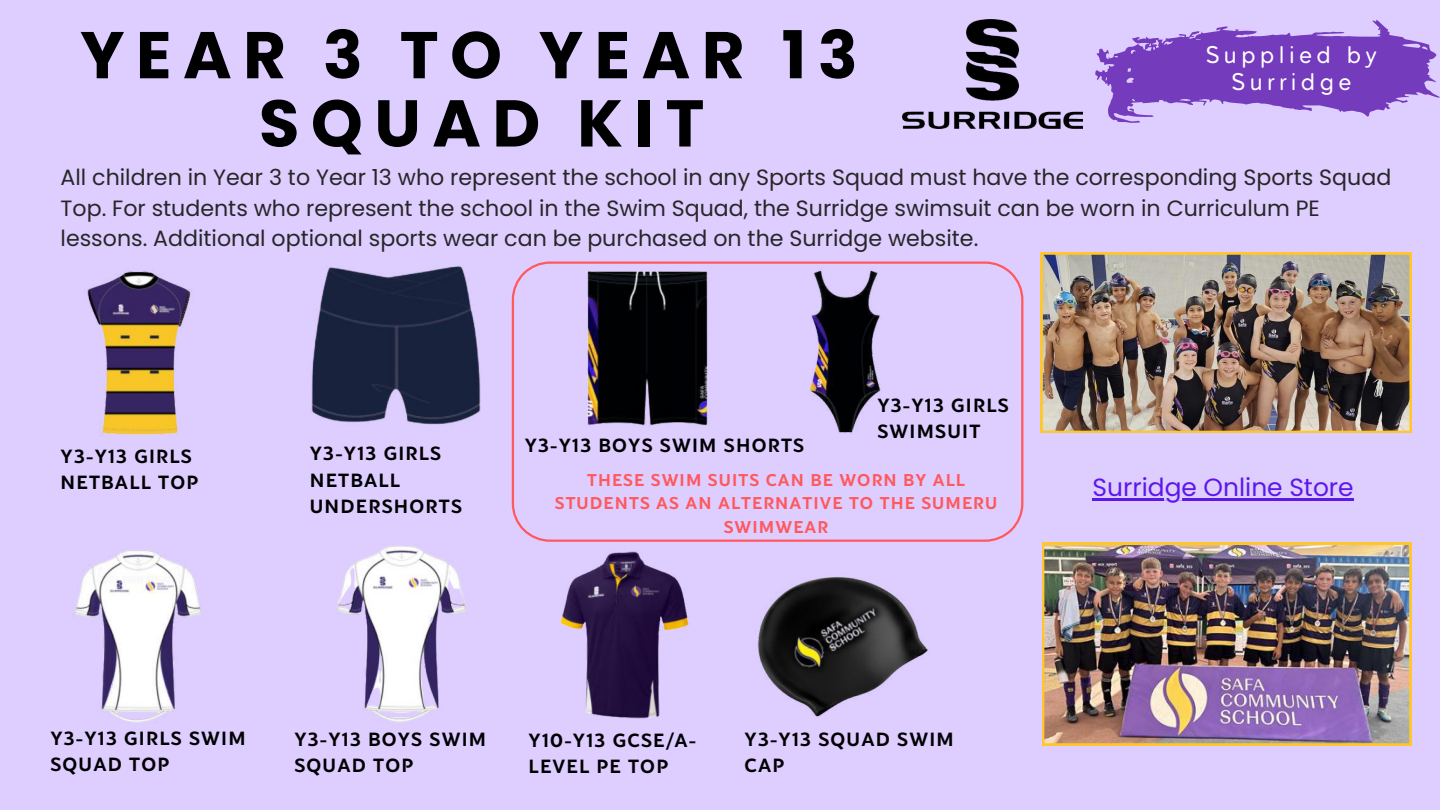
<style>
.page{position:relative;width:1440px;height:810px;background:#decdff}
.page>*{position:absolute;margin:0;border:0;box-sizing:border-box;transform-origin:0 0}
.t1{font:700 66px/68.2px "Poppins";letter-spacing:.175em;color:#000;text-align:center}
.t2{font:24.9px "Poppins";color:#5e17eb}
.t3{font:22.1px/30.8px "Poppins";color:#272727}
.t4{font:21.8px/27.2px "Tabarra Pro Round";letter-spacing:.205em;color:#fff;text-align:center}
.t5{font:700 19px/26.2px "Blacker Sans Pro";letter-spacing:.065em;color:#000}
.t6{font:700 17px/23.2px "Blacker Sans Pro";letter-spacing:.065em;color:#ff585d;text-align:center}
</style>
<div class="page">
<svg style="left:1095px;top:20px;width:345px;height:103px"></svg>
<img style="left:902px;top:20px;width:181px;height:108px">
<hr style="left:1093px;top:498px;width:261px;height:2px;background:#5e17eb">
<svg style="left:512px;top:261px;width:511px;height:281px"></svg>
<img style="left:1041px;top:252px;width:371px;height:181px">
<img style="left:796px;top:263px;width:96px;height:181px">
<img style="left:576px;top:265px;width:144px;height:164px">
<img style="left:757px;top:576px;width:171px;height:141px">
<img style="left:75px;top:550px;width:127px;height:173px">
<img style="left:337px;top:546px;width:129px;height:177px">
<img style="left:311px;top:266px;width:170px;height:159px">
<img style="left:87px;top:271px;width:104px;height:164px">
<img style="left:560px;top:551px;width:129px;height:168px">
<img style="left:1042px;top:543px;width:369px;height:202px">
<h1 class="t1" style="left:80px;top:21px;width:779px">YEAR 3 TO YEAR 13<br>SQUAD KIT</h1>
<p class="t4" style="left:1206px;top:43px;width:173px">Supplied by<br>Surridge</p>
<p class="t3" style="left:61px;top:162px;width:1332px">All children in Year 3 to Year 13 who represent the school in any Sports Squad must have the corresponding Sports Squad<br>Top. For students who represent the school in the Swim Squad, the Surridge swimsuit can be worn in Curriculum PE lessons. Additional optional sports wear can be purchased on the Surridge website.</p>
<p class="t5" style="left:61px;top:442px;width:139px">Y3-Y13 GIRLS<br>NETBALL TOP</p>
<p class="t5" style="left:310px;top:440px;width:154px">Y3-Y13 GIRLS<br>NETBALL<br>UNDERSHORTS</p>
<p class="t5" style="left:525px;top:431px;width:281px">Y3-Y13 BOYS SWIM SHORTS</p>
<p class="t5" style="left:877px;top:391px;width:133px">Y3-Y13 GIRLS<br>SWIMSUIT</p>
<p class="t6" style="left:555px;top:468px;width:444px">THESE SWIM SUITS CAN BE WORN BY ALL<br>STUDENTS AS AN ALTERNATIVE TO THE SUMERU<br>SWIMWEAR</p>
<p class="t5" style="left:50px;top:724px;width:197px">Y3-Y13 GIRLS SWIM<br>SQUAD TOP</p>
<p class="t5" style="left:294px;top:725px;width:193px">Y3-Y13 BOYS SWIM<br>SQUAD TOP</p>
<p class="t5" style="left:529px;top:726px;width:169px">Y10-Y13 GCSE/A-<br>LEVEL PE TOP</p>
<p class="t5" style="left:745px;top:725px;width:211px">Y3-Y13 SQUAD SWIM<br>CAP</p>
<p class="t2" style="left:1093px;top:470px;width:263px">Surridge Online Store</p>
</div>
